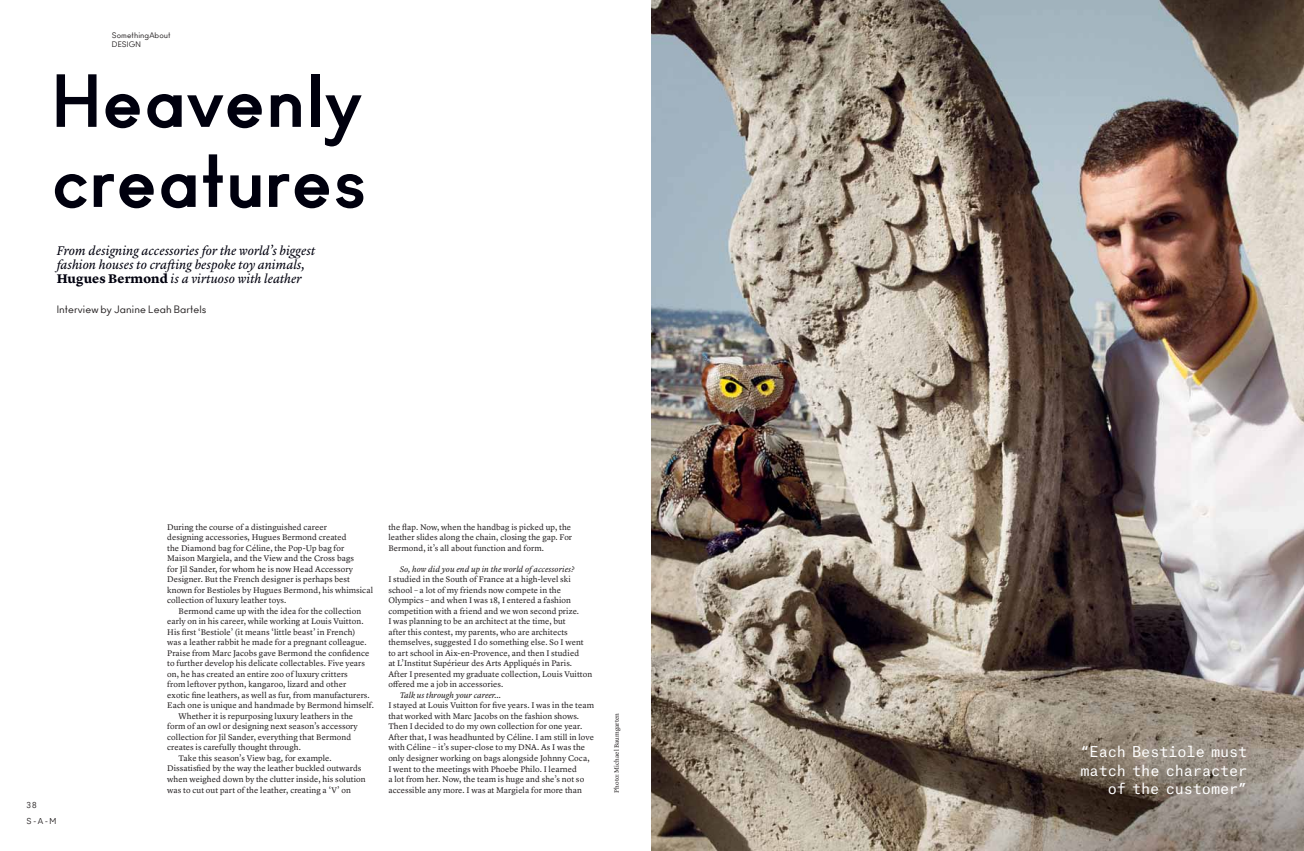
<style>
.page{position:relative;width:1304px;height:851px;background:#fff}
.page>*{position:absolute;margin:0;border:0;box-sizing:border-box;transform-origin:0 0}
.t1{font:700 70px/80px "Ano";letter-spacing:.01em;color:#00000e}
.t2{font:14.3px/18.5px "Atlas Typewriter";letter-spacing:-.005em;color:#fff;text-align:right}
.t3{font:italic 13px/14px "Lyon Text";letter-spacing:.005em;color:#00000e}
.t4{font:10px "Ano";letter-spacing:.01em;color:#231f20}
.t5{font:8.5px/10.5px "Lyon Text";letter-spacing:.005em;color:#231f20}
.t6{font:italic 8.5px "Lyon Text";letter-spacing:.01em;color:#231f20}
.t7{font:8px/16px "Ano";color:#231f20}
.t8{font:7.5px/9px "Ano";letter-spacing:.01em;color:#231f20}
.t9{font:6.5px "Lyon Text";letter-spacing:.005em;color:#231f20}
.s1{font-weight:700;font-style:normal}
</style>
<div class="page">
<img style="left:652px;top:0;width:652px;height:850px">
<p class="t8" style="left:112px;top:31px;width:60px">SomethingAbout<br>DESIGN</p>
<h1 class="t1" style="left:52px;top:66px;width:316px">Heavenly creatures</h1>
<h3 class="t3" style="left:57px;top:244px;width:260px">From designing accessories for the world’s biggest fashion houses to crafting bespoke toy animals,<br><span class="s1">Hugues Bermond</span> is a virtuoso with leather</h3>
<p class="t4" style="left:57px;top:305px;width:151px">Interview by Janine Leah Bartels</p>
<p class="t7" style="left:27px;top:798px;width:31px">38<br>S - A - M</p>
<p class="t5" style="left:167px;top:522px;width:207px">During the course of a distinguished career<br>designing accessories, Hugues Bermond created<br>the Diamond bag for Céline, the Pop-Up bag for Maison Margiela, and the View and the Cross bags<br>for Jil Sander, for whom he is now Head Accessory Designer. But the French designer is perhaps best known for Bestioles by Hugues Bermond, his whimsical collection of luxury leather toys.</p>
<p class="t5" style="left:179px;top:606px;width:184px">Bermond came up with the idea for the collection</p>
<p class="t5" style="left:167px;top:616px;width:198px">early on in his career, while working at Louis Vuitton.</p>
<p class="t5" style="left:167px;top:627px;width:190px">His first ‘Bestiole’ (it means ‘little beast’ in French)</p>
<p class="t5" style="left:167px;top:637px;width:201px">was a leather rabbit he made for a pregnant colleague.</p>
<p class="t5" style="left:167px;top:648px;width:204px">Praise from Marc Jacobs gave Bermond the confidence</p>
<p class="t5" style="left:167px;top:658px;width:199px">to further develop his delicate collectables. Five years</p>
<p class="t5" style="left:167px;top:669px;width:182px">on, he has created an entire zoo of luxury critters</p>
<p class="t5" style="left:167px;top:679px;width:180px">from leftover python, kangaroo, lizard and other</p>
<p class="t5" style="left:167px;top:690px;width:204px">exotic fine leathers, as well as fur, from manufacturers.</p>
<p class="t5" style="left:167px;top:700px;width:208px">Each one is unique and handmade by Bermond himself.</p>
<p class="t5" style="left:179px;top:711px;width:176px">Whether it is repurposing luxury leathers in the</p>
<p class="t5" style="left:167px;top:721px;width:192px">form of an owl or designing next season’s accessory</p>
<p class="t5" style="left:167px;top:732px;width:185px">collection for Jil Sander, everything that Bermond</p>
<p class="t5" style="left:167px;top:742px;width:135px">creates is carefully thought through.</p>
<p class="t5" style="left:179px;top:753px;width:155px">Take this season’s View bag, for example.</p>
<p class="t5" style="left:167px;top:763px;width:196px">Dissatisfied by the way the leather buckled outwards</p>
<p class="t5" style="left:167px;top:774px;width:200px">when weighed down by the clutter inside, his solution</p>
<p class="t5" style="left:167px;top:784px;width:185px">was to cut out part of the leather, creating a ‘V’ on</p>
<p class="t5" style="left:388px;top:522px;width:185px">the flap. Now, when the handbag is picked up, the leather slides along the chain, closing the gap. For<br>Bermond, it’s all about function and form.</p>
<p class="t6" style="left:400px;top:564px;width:176px">So, how did you end up in the world of accessories?</p>
<p class="t5" style="left:388px;top:574px;width:205px">I studied in the South of France at a high-level ski school – a lot of my friends now compete in the Olympics – and when I was 18, I entered a fashion competition with a friend and we won second prize.<br>I was planning to be an architect at the time, but<br>after this contest, my parents, who are architects themselves, suggested I do something else. So I went to art school in Aix-en-Provence, and then I studied<br>at L’Institut Supérieur des Arts Appliqués in Paris.<br>After I presented my graduate collection, Louis Vuitton offered me a job in accessories.</p>
<p class="t6" style="left:400px;top:690px;width:103px">Talk us through your career…</p>
<p class="t5" style="left:388px;top:700px;width:207px">I stayed at Louis Vuitton for five years. I was in the team that worked with Marc Jacobs on the fashion shows.<br>Then I decided to do my own collection for one year.<br>After that, I was headhunted by Céline. I am still in love with Céline – it’s super-close to my DNA. As I was the only designer working on bags alongside Johnny Coca, I went to the meetings with Phoebe Philo. I learned<br>a lot from her. Now, the team is huge and she’s not so accessible any more. I was at Margiela for more than</p>
<p class="t9" style="left:613px;top:792px;width:81px;rotate:-90deg">Photo: Michael Baumgarten</p>
<h2 class="t2" style="left:1081px;top:743px;width:168px">“Each Bestiole must match the character of the customer”</h2>
</div>
